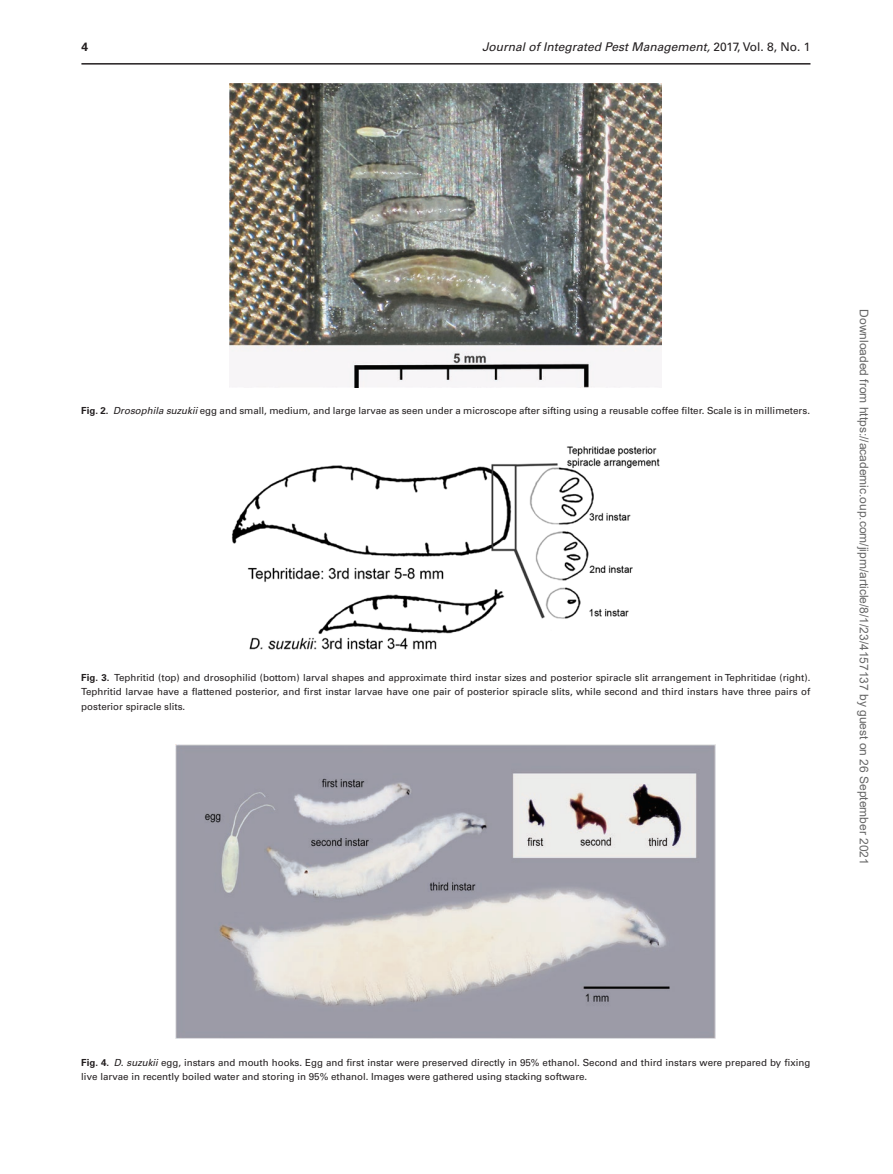
<style>
.page{position:relative;width:893px;height:1174px;background:#fff}
.page>*{position:absolute;margin:0;border:0;box-sizing:border-box;transform-origin:0 0}
.t1{font:12px "Arial";color:#666}
.t2{font:italic 12px "Univers LT Std";color:#231f20}
.t3{font:700 12px "Univers LT Std";color:#231f20}
.t4{font:9.75px/14.2px "Univers LT Std";color:#231f20;text-align:justify}
.s1{font-style:normal}
.s2{font-weight:700}
.s3{font-style:italic}
</style>
<div class="page">
<img style="left:232px;top:446px;width:428px;height:204px">
<img style="left:176px;top:744px;width:540px;height:294px">
<img style="left:230px;top:84px;width:432px;height:303px">
<hr style="left:81px;top:63px;width:729px;height:2px;background:#231f20">
<p class="t3" style="left:81px;top:40px;width:8px">4</p>
<p class="t2" style="left:482px;top:40px;width:330px">Journal of Integrated Pest Management, <span class="s1">2017, Vol. 8, No. 1</span></p>
<p class="t4" style="left:81px;top:403px;width:730px"><span class="s2">Fig. 2.</span> <span class="s3">Drosophila suzukii</span> egg and small, medium, and large larvae as seen under a microscope after sifting using a reusable coffee filter. Scale is in millimeters.</p>
<p class="t4" style="left:81px;top:670px;width:731px"><span class="s2">Fig. 3.</span> Tephritid (top) and drosophilid (bottom) larval shapes and approximate third instar sizes and posterior spiracle slit arrangement in Tephritidae (right).<br>Tephritid larvae have a flattened posterior, and first instar larvae have one pair of posterior spiracle slits, while second and third instars have three pairs of posterior spiracle slits.</p>
<p class="t1" style="left:868px;top:309px;width:557px;rotate:90deg">Downloaded from https://academic.oup.com/jipm/article/8/1/23/4157137 by guest on 26 September 2021</p>
<p class="t4" style="left:81px;top:1055px;width:731px"><span class="s2">Fig. 4.</span> <span class="s3">D. suzukii</span> egg, instars and mouth hooks. Egg and first instar were preserved directly in 95% ethanol. Second and third instars were prepared by fixing live larvae in recently boiled water and storing in 95% ethanol. Images were gathered using stacking software.</p>
</div>
